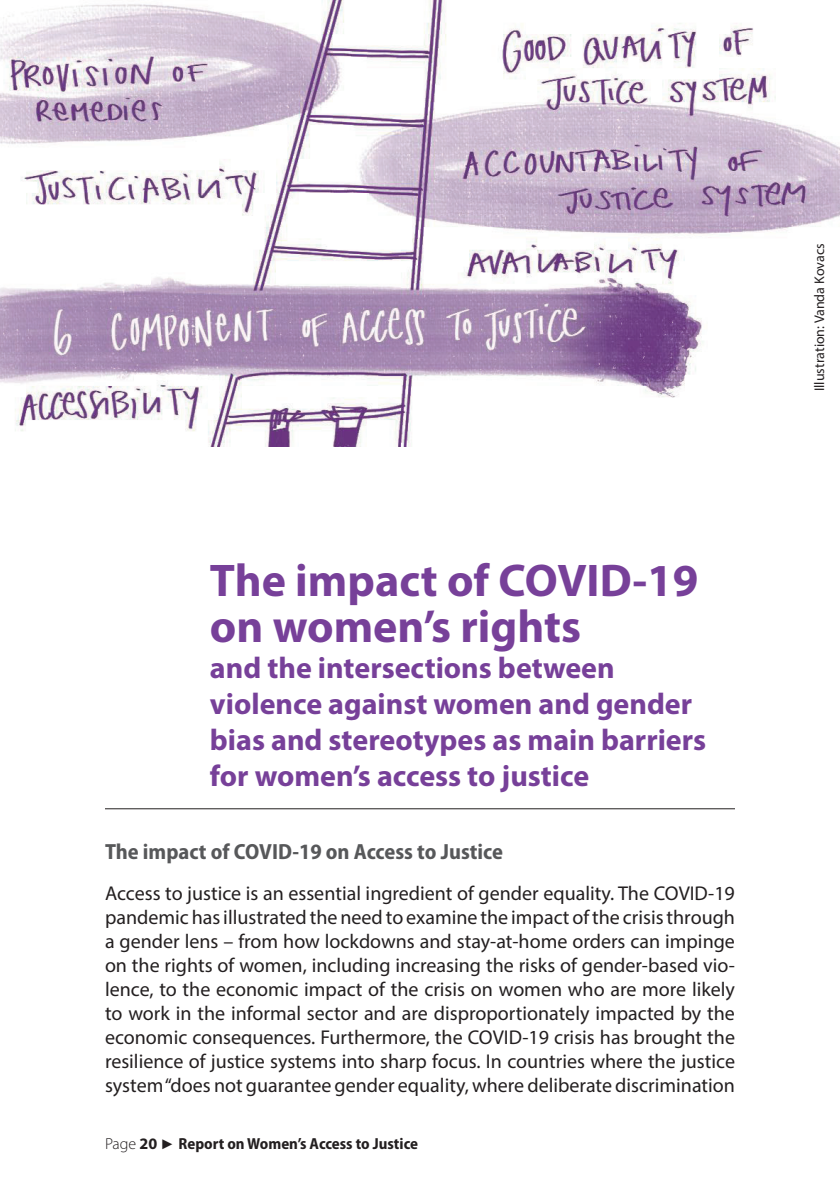
<style>
.page{position:relative;width:840px;height:1191px;background:#fff}
.page>*{position:absolute;margin:0;border:0;box-sizing:border-box;transform-origin:0 0}
.t1{font:700 46px/46px "Myriad Pro";color:#774099}
.t2{font:700 30px/36px "Myriad Pro";color:#774099}
.t3{font:700 semi-condensed 22px "Myriad Pro";color:#57585a}
.t4{font:20px/24px "Myriad Pro";color:#231f20;text-align:justify}
.t5{font:700 semi-condensed 16px "Myriad Pro";color:#231f20}
.t6{font:14px "Myriad Pro";color:#231f20}
.s1{font-weight:300;font-stretch:normal}
.s2{font-stretch:normal}
.s3{font-family:"Arial";font-weight:400;font-stretch:normal;font-size:14px}
</style>
<div class="page">
<hr style="left:105px;top:808px;width:629px;height:1px;background:#231f20">
<img style="left:0;top:0;width:839px;height:446px">
<h1 class="t1" style="left:210px;top:555px;width:489px">The impact of COVID-19 on women’s rights</h1>
<h2 class="t2" style="left:210px;top:648px;width:497px">and the intersections between violence against women and gender bias and stereotypes as main barriers for women’s access to justice</h2>
<p class="t3" style="left:105px;top:837px;width:399px">The impact of COVID-19 on Access to Justice</p>
<p class="t4" style="left:105px;top:880px;width:631px">Access to justice is an essential ingredient of gender equality. The COVID-19 pandemic has illustrated the need to examine the impact of the crisis through a gender lens – from how lockdowns and stay-at-home orders can impinge on the rights of women, including increasing the risks of gender-based vio&shy;lence, to the economic impact of the crisis on women who are more likely to work in the informal sector and are disproportionately impacted by the economic consequences. Furthermore, the COVID-19 crisis has brought the resilience of justice systems into sharp focus. In countries where the justice system “does not guarantee gender equality, where deliberate discrimination</p>
<p class="t5" style="left:105px;top:1133px;width:314px"><span class="s1">Page</span> <span class="s2">20</span> <span class="s3">►</span> Report on Women’s Access to Justice</p>
<p class="t6" style="left:810px;top:391px;width:149px;rotate:-90deg">Illustration: Vanda Kovacs</p>
</div>
